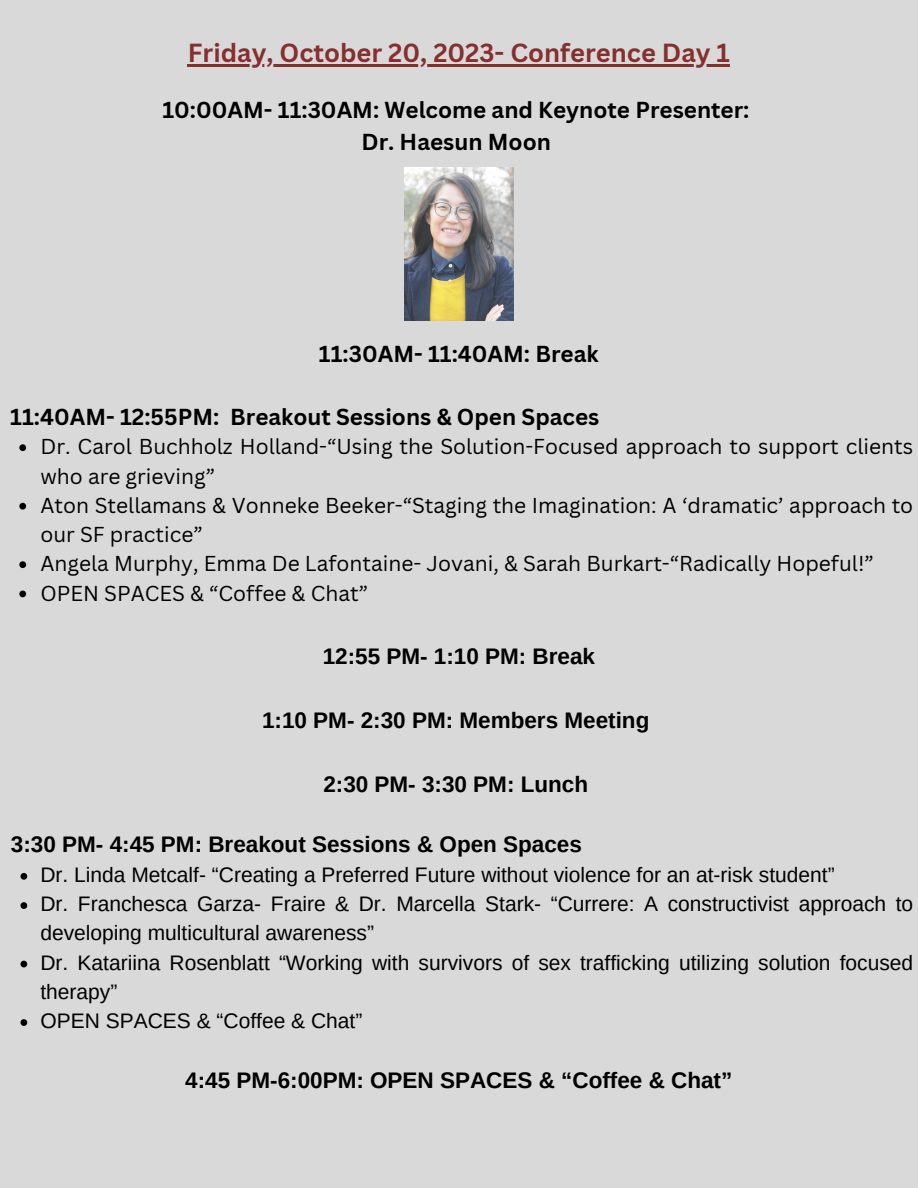
<style>
.page{position:relative;width:918px;height:1188px;background:#d9d9d9}
.page>*{position:absolute;margin:0;border:0;box-sizing:border-box;transform-origin:0 0}
.t1{font:700 25.5px "Canva Sans";color:#862f2f}
.t2{font:700 22.5px "Arimo";color:#000}
.t3{font:700 22.5px "Canva Sans";color:#000}
.t4{font:21px/29.2px "Arimo";color:#000}
.t5{font:21px/29.2px "Canva Sans";color:#000}
</style>
<div class="page">
<svg style="left:19px;top:444px;width:7px;height:7px"></svg>
<svg style="left:19px;top:503px;width:7px;height:7px"></svg>
<svg style="left:19px;top:561px;width:7px;height:7px"></svg>
<svg style="left:19px;top:591px;width:7px;height:6px"></svg>
<svg style="left:20px;top:873px;width:7px;height:7px"></svg>
<svg style="left:20px;top:902px;width:7px;height:7px"></svg>
<svg style="left:20px;top:961px;width:7px;height:6px"></svg>
<svg style="left:20px;top:1019px;width:7px;height:7px"></svg>
<hr style="left:188px;top:64px;width:542px;height:2px;background:#862f2f">
<img style="left:405px;top:168px;width:109px;height:153px">
<p class="t1" style="left:188px;top:35px;width:544px">Friday, October 20, 2023- Conference Day 1</p>
<p class="t3" style="left:162px;top:94px;width:589px">10:00AM- 11:30AM: Welcome and Keynote Presenter:</p>
<p class="t3" style="left:362px;top:126px;width:191px">Dr. Haesun Moon</p>
<p class="t3" style="left:319px;top:338px;width:281px">11:30AM- 11:40AM: Break</p>
<p class="t3" style="left:10px;top:401px;width:591px">11:40AM- 12:55PM: Breakout Sessions &amp; Open Spaces</p>
<p class="t5" style="left:40px;top:432px;width:874px">Dr. Carol Buchholz Holland-“Using the Solution-Focused approach to support clients who are grieving”</p>
<p class="t5" style="left:40px;top:490px;width:874px">Aton Stellamans &amp; Vonneke Beeker-“Staging the Imagination: A ‘dramatic’ approach to our SF practice”</p>
<p class="t5" style="left:40px;top:549px;width:835px">Angela Murphy, Emma De Lafontaine- Jovani, &amp; Sarah Burkart-“Radically Hopeful!”</p>
<p class="t5" style="left:40px;top:578px;width:329px">OPEN SPACES &amp; “Coffee &amp; Chat”</p>
<p class="t2" style="left:323px;top:643px;width:274px">12:55 PM- 1:10 PM: Break</p>
<p class="t2" style="left:262px;top:707px;width:389px">1:10 PM- 2:30 PM: Members Meeting</p>
<p class="t2" style="left:323px;top:772px;width:266px">2:30 PM- 3:30 PM: Lunch</p>
<p class="t2" style="left:11px;top:831px;width:572px">3:30 PM- 4:45 PM: Breakout Sessions &amp; Open Spaces</p>
<p class="t4" style="left:40px;top:860px;width:796px">Dr. Linda Metcalf- “Creating a Preferred Future without violence for an at-risk student”</p>
<p class="t4" style="left:40px;top:889px;width:874px">Dr. Franchesca Garza- Fraire &amp; Dr. Marcella Stark- “Currere: A constructivist approach to developing multicultural awareness”</p>
<p class="t4" style="left:40px;top:948px;width:874px">Dr. Katariina Rosenblatt “Working with survivors of sex trafficking utilizing solution focused therapy”</p>
<p class="t4" style="left:40px;top:1006px;width:323px">OPEN SPACES &amp; “Coffee &amp; Chat”</p>
<p class="t2" style="left:185px;top:1067px;width:549px">4:45 PM-6:00PM: OPEN SPACES &amp; “Coffee &amp; Chat”</p>
</div>
